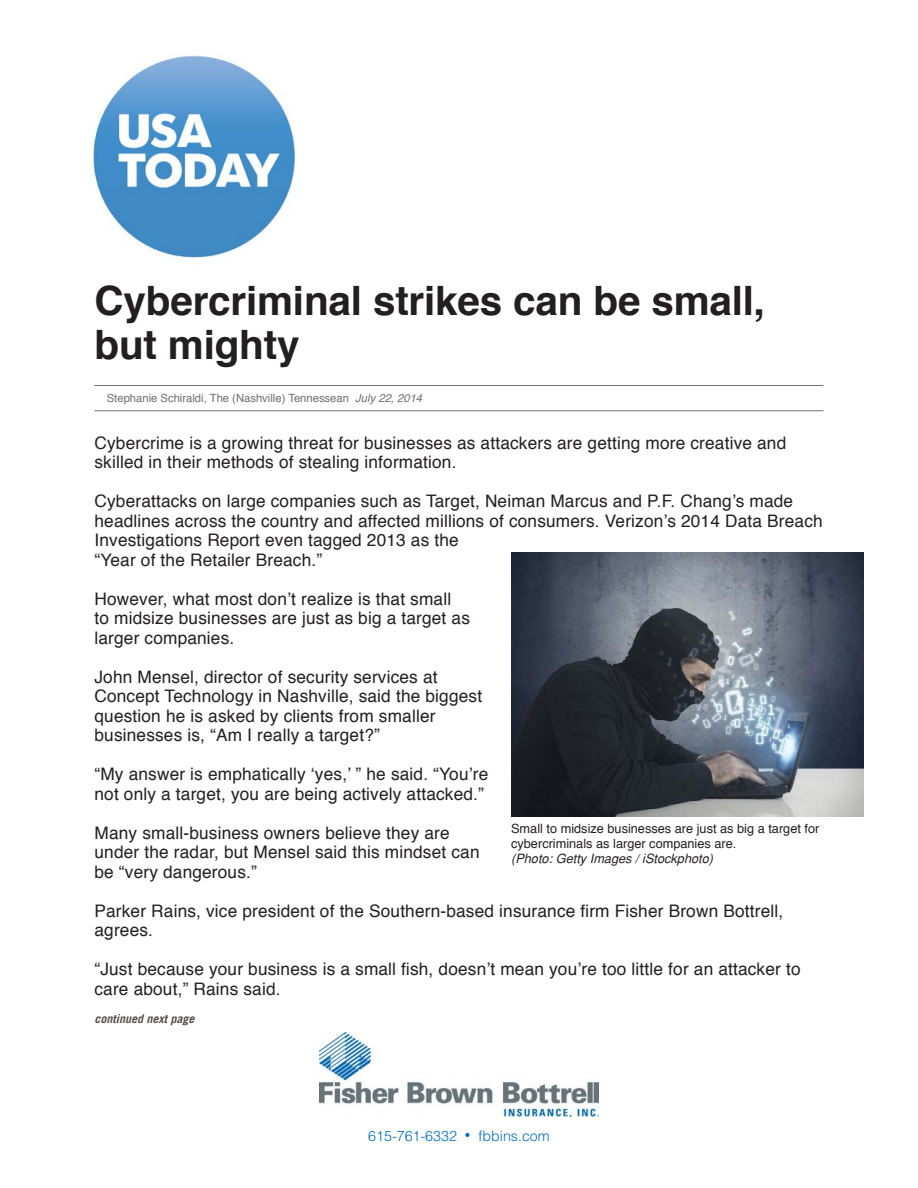
<style>
.page{position:relative;width:918px;height:1188px;background:#fff}
.page>*{position:absolute;margin:0;border:0;box-sizing:border-box;transform-origin:0 0}
.t1{font:700 40.5px/43.3px "Helvetica";letter-spacing:-.005em;color:#231f20}
.t2{font:17.25px/19.5px "Helvetica";letter-spacing:.01em;color:#231f20}
.t3{font:300 14.25px "Helvetica";color:#006cb9}
.t4{font:12.75px/15px "Helvetica";color:#231f20}
.t5{font:italic 12.75px "Helvetica";color:#231f20}
.t6{font:italic 700 12px "Trade Gothic";color:#534b48}
.t7{font:11.25px "Helvetica";color:#6d6f71}
.s1{font-style:italic}
.s2{font-size:11.25px}
</style>
<div class="page">
<img style="left:320px;top:1032px;width:278px;height:85px">
<img style="left:511px;top:553px;width:353px;height:263px">
<img style="left:93px;top:55px;width:202px;height:203px">
<hr style="left:94px;top:385px;width:730px;height:1px;background:#6d6f71">
<hr style="left:94px;top:410px;width:730px;height:1px;background:#6d6f71">
<h1 class="t1" style="left:94px;top:282px;width:672px">Cybercriminal strikes can be small, but mighty</h1>
<p class="t7" style="left:107px;top:390px;width:320px">Stephanie Schiraldi, The (Nashville) Tennessean <span class="s1">July22,2014</span></p>
<p class="t2" style="left:94px;top:434px;width:693px">Cybercrime is a growing threat for businesses as attackers are getting more creative and skilled in their methods of stealing information.</p>
<p class="t2" style="left:94px;top:493px;width:730px">Cyberattacks on large companies such as Target, Neiman Marcus and P.F. Chang’s made headlines across the country and affected millions of consumers. Verizon’s 2014 Data Breach Investigations Report even tagged 2013 as the<br>“Year of the Retailer Breach.”</p>
<p class="t2" style="left:94px;top:590px;width:377px">However, what most don’t realize is that small to midsize businesses are just as big a target as larger companies.</p>
<p class="t2" style="left:94px;top:668px;width:389px">John Mensel, director of security services at Concept Technology in Nashville, said the biggest question he is asked by clients from smaller businesses is, “Am I really a target?”</p>
<p class="t2" style="left:94px;top:766px;width:395px">“My answer is emphatically ‘yes,’ ” he said. “You’re not only a target, you are being actively attacked.”</p>
<p class="t2" style="left:94px;top:824px;width:387px">Many small-business owners believe they are under the radar, but Mensel said this mindset can be “very dangerous.”</p>
<p class="t2" style="left:94px;top:902px;width:690px">Parker Rains, vice president of the Southern-based insurance firm Fisher Brown Bottrell, agrees.</p>
<p class="t2" style="left:94px;top:961px;width:708px">“Just because your business is a small fish, doesn’t mean you’re too little for an attacker to care about,” Rains said.</p>
<p class="t6" style="left:94px;top:1012px;width:102px">continued next page</p>
<p class="t4" style="left:511px;top:822px;width:310px">Small to midsize businesses are just as big a target for cybercriminals as larger companies are.</p>
<p class="t5" style="left:511px;top:851px;width:203px">(Photo: Getty Images / iStockphoto)</p>
<p class="t3" style="left:368px;top:1127px;width:183px">615-761-6332 <span class="s2">•</span> fbbins.com</p>
</div>
